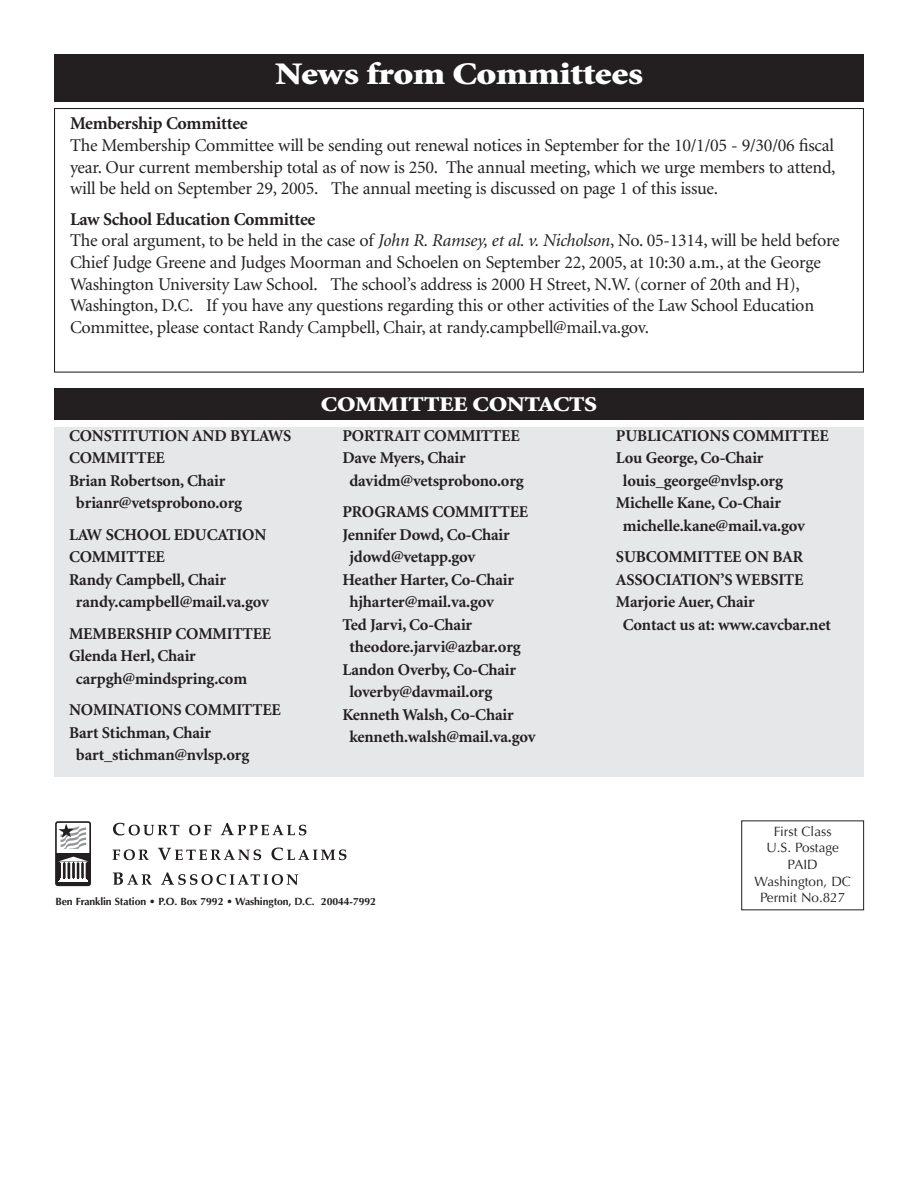
<style>
.page{position:relative;width:918px;height:1188px;background:#fff}
.page>*{position:absolute;margin:0;border:0;box-sizing:border-box;transform-origin:0 0}
.t1{font:900 31.5px "Minion";letter-spacing:-.01em;color:#fff;scale:1.2 1}
.t2{font:900 21px "Minion";letter-spacing:-.01em;color:#fff;scale:1.2 1}
.t3{font:18px/21.6px "Minion";letter-spacing:-.015em;color:#231f20;text-align:justify}
.t4{font:700 18px "Minion";letter-spacing:-.015em;color:#231f20}
.t5{font:700 16.5px "Minion";letter-spacing:-.01em;color:#231f20}
.t6{font:13.5px/16.5px "Optima";color:#231f20;text-align:center}
.t7{font:700 10.5px "Optima";letter-spacing:-.01em;color:#231f20}
.s1{font-weight:700}
.s2{font-style:italic}
</style>
<div class="page">
<div style="left:54px;top:54px;width:810px;height:47px;background:#231f20"></div>
<svg style="left:59px;top:824px;width:27px;height:25px"></svg>
<div style="left:56px;top:854px;width:34px;height:31px;background:#231f20"></div>
<hr style="left:58px;top:881px;width:30px;height:1px;background:#fff">
<svg style="left:58px;top:857px;width:30px;height:24px"></svg>
<div style="left:55px;top:821px;width:36px;height:65px;border:2px solid #231f20;border-radius:2px"></div>
<svg style="left:113px;top:823px;width:66px;height:12px"></svg>
<svg style="left:189px;top:825px;width:22px;height:10px"></svg>
<svg style="left:221px;top:823px;width:85px;height:12px"></svg>
<svg style="left:113px;top:849px;width:36px;height:11px"></svg>
<svg style="left:158px;top:848px;width:103px;height:12px"></svg>
<svg style="left:271px;top:848px;width:75px;height:12px"></svg>
<svg style="left:113px;top:872px;width:39px;height:13px"></svg>
<svg style="left:161px;top:872px;width:137px;height:13px"></svg>
<div style="left:741px;top:820px;width:123px;height:90px;border:1px solid #231f20"></div>
<div style="left:54px;top:427px;width:810px;height:350px;background:#e6e7e9"></div>
<div style="left:54px;top:388px;width:810px;height:32px;background:#231f20"></div>
<h1 class="t1" style="left:275px;top:61px;width:308px">News from Committees</h1>
<p class="t4" style="left:70px;top:117px;width:179px">Membership Committee</p>
<p class="t3" style="left:70px;top:136px;width:767px">The Membership Committee will be sending out renewal notices in September for the 10/1/05 - 9/30/06 fiscal year. Our current membership total as of now is 250. The annual meeting, which we urge members to attend, will be held on September 29, 2005. The annual meeting is discussed on page 1 of this issue.</p>
<p class="t3" style="left:70px;top:210px;width:771px;text-align:left"><span class="s1">Law School Education Committee<br></span>The oral argument, to be held in the case of <span class="s2">John R. Ramsey, et al. v. Nicholson</span>, No. 05-1314, will be held before Chief Judge Greene and Judges Moorman and Schoelen on September 22, 2005, at 10:30 a.m., at the George Washington University Law School. The school’s address is 2000 H Street, N.W. (corner of 20th and H), Washington, D.C. If you have any questions regarding this or other activities of the Law School Education Committee, please contact Randy Campbell, Chair, at randy.campbell@mail.va.gov.</p>
<p class="t5" style="left:69px;top:429px;width:224px">CONSTITUTION AND BYLAWS</p>
<p class="t5" style="left:69px;top:451px;width:97px">COMMITTEE</p>
<p class="t5" style="left:69px;top:474px;width:158px">Brian Robertson, Chair</p>
<p class="t5" style="left:76px;top:496px;width:168px">brianr@vetsprobono.org</p>
<p class="t5" style="left:69px;top:528px;width:199px">LAW SCHOOL EDUCATION</p>
<p class="t5" style="left:69px;top:550px;width:97px">COMMITTEE</p>
<p class="t5" style="left:69px;top:573px;width:159px">Randy Campbell, Chair</p>
<p class="t5" style="left:76px;top:595px;width:194px">randy.campbell@mail.va.gov</p>
<p class="t5" style="left:69px;top:627px;width:204px">MEMBERSHIP COMMITTEE</p>
<p class="t5" style="left:69px;top:649px;width:128px">Glenda Herl, Chair</p>
<p class="t5" style="left:76px;top:672px;width:173px">carpgh@mindspring.com</p>
<p class="t5" style="left:69px;top:703px;width:213px">NOMINATIONS COMMITTEE</p>
<p class="t5" style="left:69px;top:726px;width:144px">Bart Stichman, Chair</p>
<p class="t5" style="left:76px;top:748px;width:175px">bart_stichman@nvlsp.org</p>
<p class="t2" style="left:321px;top:396px;width:232px">COMMITTEE CONTACTS</p>
<p class="t5" style="left:342px;top:429px;width:179px">PORTRAIT COMMITTEE</p>
<p class="t5" style="left:342px;top:451px;width:125px">Dave Myers, Chair</p>
<p class="t5" style="left:349px;top:474px;width:176px">davidm@vetsprobono.org</p>
<p class="t5" style="left:342px;top:505px;width:187px">PROGRAMS COMMITTEE</p>
<p class="t5" style="left:342px;top:528px;width:169px">Jennifer Dowd, Co-Chair</p>
<p class="t5" style="left:349px;top:550px;width:127px">jdowd@vetapp.gov</p>
<p class="t5" style="left:342px;top:573px;width:173px">Heather Harter, Co-Chair</p>
<p class="t5" style="left:349px;top:595px;width:146px">hjharter@mail.va.gov</p>
<p class="t5" style="left:342px;top:618px;width:131px">Ted Jarvi, Co-Chair</p>
<p class="t5" style="left:349px;top:640px;width:173px">theodore.jarvi@azbar.org</p>
<p class="t5" style="left:342px;top:663px;width:175px">Landon Overby, Co-Chair</p>
<p class="t5" style="left:349px;top:685px;width:144px">loverby@davmail.org</p>
<p class="t5" style="left:342px;top:708px;width:173px">Kenneth Walsh, Co-Chair</p>
<p class="t5" style="left:349px;top:730px;width:188px">kenneth.walsh@mail.va.gov</p>
<p class="t5" style="left:616px;top:429px;width:214px">PUBLICATIONS COMMITTEE</p>
<p class="t5" style="left:616px;top:451px;width:149px">Lou George, Co-Chair</p>
<p class="t5" style="left:623px;top:474px;width:161px">louis_george@nvlsp.org</p>
<p class="t5" style="left:616px;top:496px;width:167px">Michelle Kane, Co-Chair</p>
<p class="t5" style="left:623px;top:519px;width:183px">michelle.kane@mail.va.gov</p>
<p class="t5" style="left:616px;top:550px;width:189px">SUBCOMMITTEE ON BAR</p>
<p class="t5" style="left:616px;top:573px;width:189px">ASSOCIATION’S WEBSITE</p>
<p class="t5" style="left:616px;top:595px;width:140px">Marjorie Auer, Chair</p>
<p class="t5" style="left:623px;top:618px;width:209px">Contact us at: www.cavcbar.net</p>
<p class="t7" style="left:56px;top:898px;width:322px">Ben Franklin Station • P.O. Box 7992 • Washington, D.C. 20044-7992</p>
<p class="t6" style="left:754px;top:824px;width:98px">First Class<br>U.S. Postage<br>PAID<br>Washington, DC<br>Permit No.827</p>
</div>
